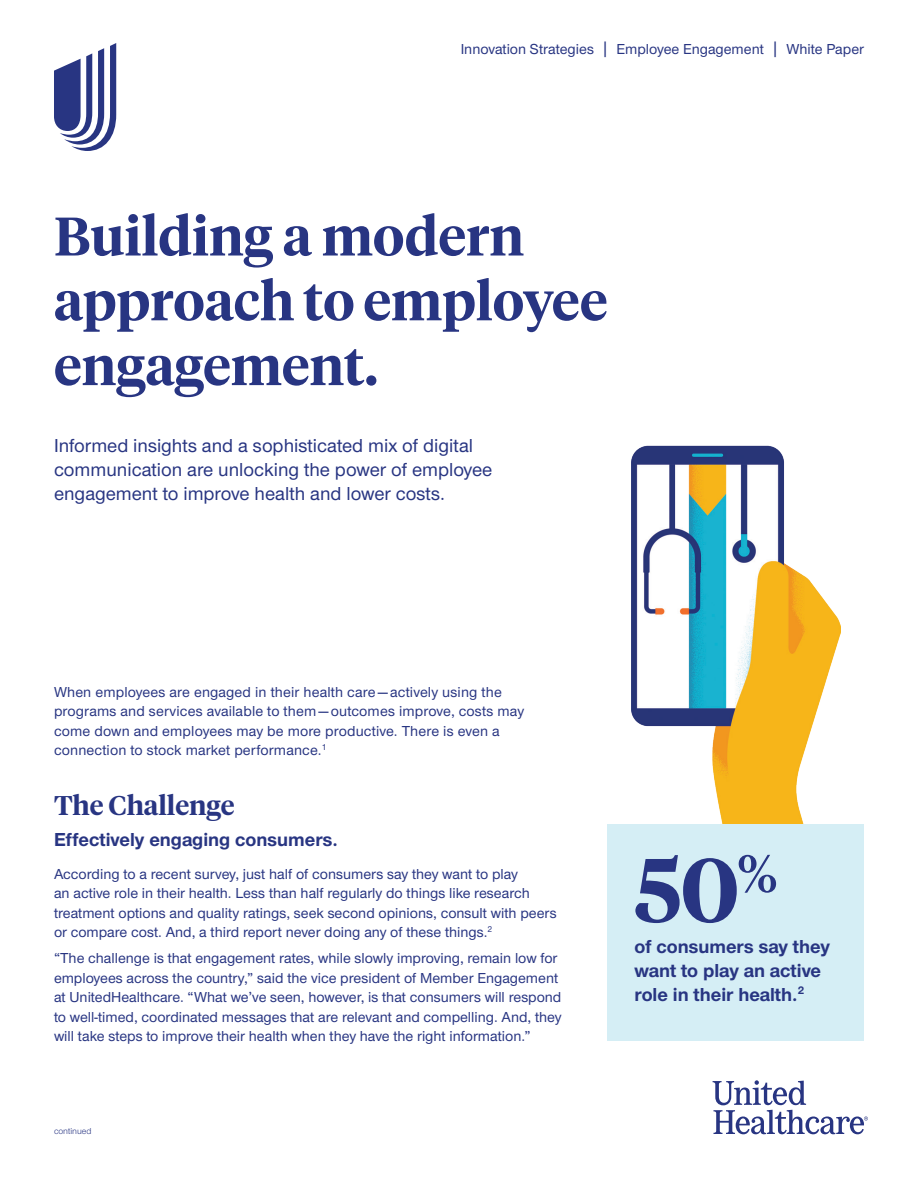
<style>
.page{position:relative;width:918px;height:1188px;background:#fff}
.page>*{position:absolute;margin:0;border:0;box-sizing:border-box;transform-origin:0 0}
.t1{font:600 90px "UHC Serif Headline";color:#283582}
.t2{font:600 54px/64.8px "UHC Serif Headline";color:#283582}
.t3{font:600 27px "UHC Serif Headline";color:#283582}
.t4{font:500 19.5px/24px "UHC Sans";color:#283582}
.t5{font:700 19.5px/24px "UHC Sans";color:#283582}
.t6{font:500 15px/19.5px "UHC Sans";color:#283582}
.t7{font:9px "UHC Sans";color:#283582}
.s1{font-size:18.75px}
</style>
<div class="page">
<svg style="left:713px;top:1080px;width:155px;height:54px"></svg>
<svg style="left:54px;top:43px;width:62px;height:108px"></svg>
<img style="left:631px;top:445px;width:209px;height:380px">
<div style="left:608px;top:825px;width:256px;height:216px;background:#d5eef5"></div>
<p class="t6" style="left:461px;top:39px;width:405px">Innovation Strategies <span class="s1">|</span> Employee Engagement <span class="s1">|</span> White Paper</p>
<h1 class="t2" style="left:54px;top:201px;width:555px">Building a modern approach to employee engagement.</h1>
<p class="t4" style="left:54px;top:433px;width:440px">Informed insights and a sophisticated mix of digital communication are unlocking the power of employee engagement to improve health and lower costs.</p>
<p class="t6" style="left:54px;top:682px;width:472px">When employees are engaged in their health care — actively using the programs and services available to them — outcomes improve, costs may come down and employees may be more productive. There is even a connection to stock market performance.<sup>1</sup></p>
<h2 class="t3" style="left:54px;top:787px;width:182px">The Challenge</h2>
<h3 class="t5" style="left:54px;top:826px;width:286px">Effectively engaging consumers.</h3>
<p class="t6" style="left:54px;top:863px;width:504px">According to a recent survey, just half of consumers say they want to play<br>an active role in their health. Less than half regularly do things like research treatment options and quality ratings, seek second opinions, consult with peers or compare cost. And, a third report never doing any of these things.<sup>2</sup></p>
<p class="t6" style="left:54px;top:948px;width:509px">“The challenge is that engagement rates, while slowly improving, remain low for employees across the country,” said the vice president of Member Engagement at UnitedHealthcare. “What we’ve seen, however, is that consumers will respond to well-timed, coordinated messages that are relevant and compelling. And, they will take steps to improve their health when they have the right information.”</p>
<p class="t7" style="left:54px;top:1125px;width:39px">continued</p>
<p class="t1" style="left:634px;top:828px;width:145px">50<sup>%</sup></p>
<p class="t5" style="left:634px;top:934px;width:197px">of consumers say they want to play an active role in their health.<sup>2</sup></p>
</div>
